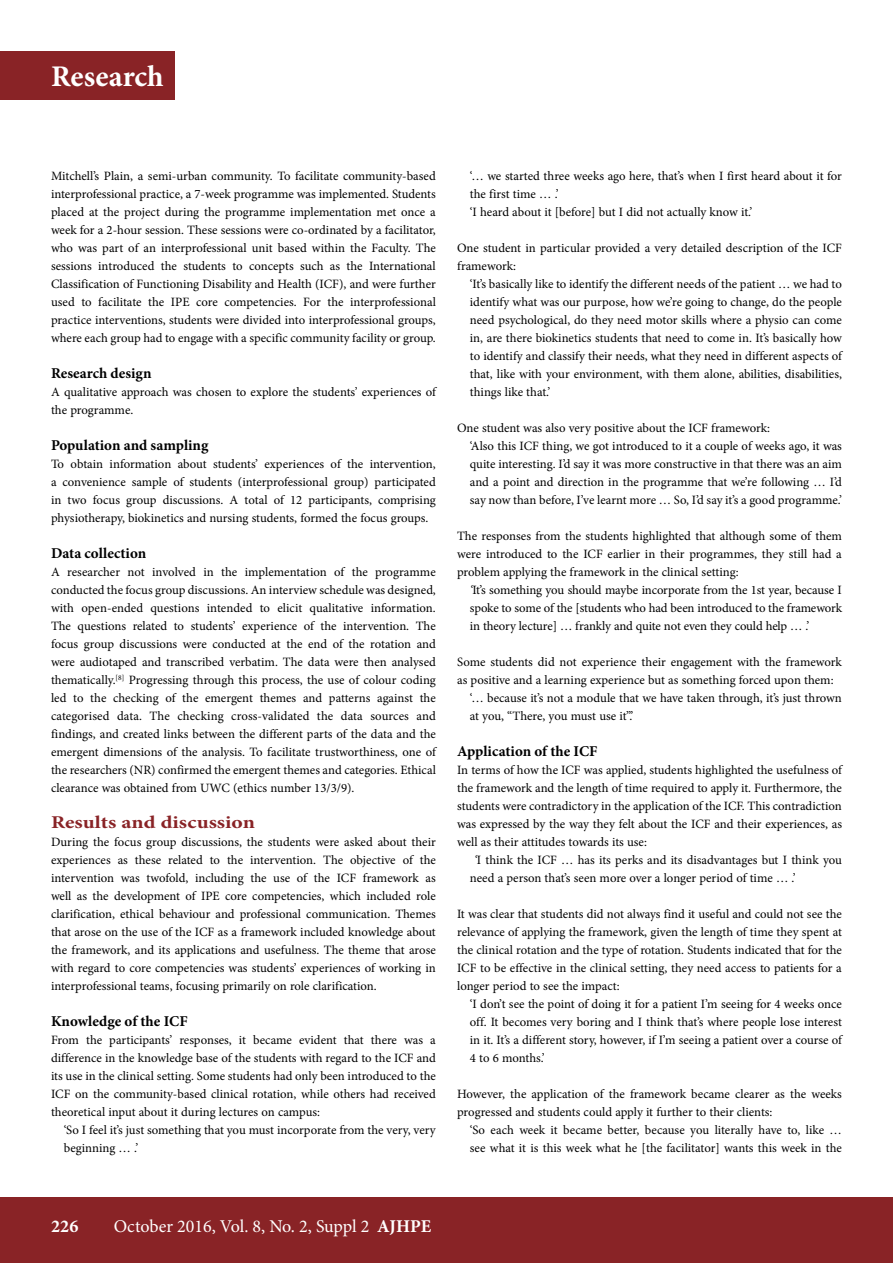
<style>
.page{position:relative;width:893px;height:1263px;background:#fff}
.page>*{position:absolute;margin:0;border:0;box-sizing:border-box;transform-origin:0 0}
.t1{font:700 30px "Minion Pro";color:#fff}
.t2{font:18px "Minion Pro";letter-spacing:-.005em;color:#fff}
.t3{font:700 18px "Minion Pro";color:#892326;scale:1.2 1}
.t4{font:700 18px "Minion Pro";color:#fff}
.t5{font:700 15px "Minion Pro";color:#000}
.t6{font:12.75px/18px "Minion Pro";color:#000;text-align:justify}
.s1{font-style:italic}
.s2{font-weight:700}
</style>
<div class="page">
<div style="left:0;top:1197px;width:893px;height:66px;background:#892326"></div>
<div style="left:0;top:51px;width:174px;height:49px;background:#892326"></div>
<h1 class="t1" style="left:51px;top:56px;width:114px">Research</h1>
<p class="t6" style="left:51px;top:167px;width:386px">Mitchell’s Plain, a semi-urban community. To facilitate community-based interprofessional practice, a 7-week programme was implemented. Students placed at the project during the programme implementation met once a week for a 2-hour session. These sessions were co-ordinated by a facilitator, who was part of an interprofessional unit based within the Faculty. The sessions introduced the students to concepts such as the International Classification of Functioning Disability and Health (ICF), and were further used to facilitate the IPE core competencies. For the interprofessional practice interventions, students were divided into interprofessional groups, where each group had to engage with a specific community facility or group.</p>
<p class="t5" style="left:51px;top:363px;width:102px">Research design</p>
<p class="t6" style="left:51px;top:383px;width:386px">A qualitative approach was chosen to explore the students’ experiences of the programme.</p>
<p class="t5" style="left:51px;top:435px;width:159px">Population and sampling</p>
<p class="t6" style="left:51px;top:455px;width:386px">To obtain information about students’ experiences of the intervention, a convenience sample of students (interprofessional group) participated in two focus group discussions. A total of 12 participants, comprising physiotherapy, biokinetics and nursing students, formed the focus groups.</p>
<p class="t5" style="left:51px;top:543px;width:97px">Data collection</p>
<p class="t6" style="left:51px;top:563px;width:386px">A researcher not involved in the implementation of the programme conducted the focus group discussions. An interview schedule was designed, with open-ended questions intended to elicit qualitative information.<br>The questions related to students’ experience of the intervention. The focus group discussions were conducted at the end of the rotation and were audiotaped and transcribed verbatim. The data were then analysed thematically.<sup>[8]</sup> Progressing through this process, the use of colour coding led to the checking of the emergent themes and patterns against the categorised data. The checking cross-validated the data sources and findings, and created links between the different parts of the data and the emergent dimensions of the analysis. To facilitate trustworthiness, one of the researchers (NR) confirmed the emergent themes and categories. Ethical clearance was obtained from UWC (ethics number 13/3/9).</p>
<h2 class="t3" style="left:51px;top:810px;width:171px">Results and discussion</h2>
<p class="t6" style="left:51px;top:833px;width:386px">During the focus group discussions, the students were asked about their experiences as these related to the intervention. The objective of the intervention was twofold, including the use of the ICF framework as well as the development of IPE core competencies, which included role clarification, ethical behaviour and professional communication. Themes that arose on the use of the ICF as a framework included knowledge about the framework, and its applications and usefulness. The theme that arose with regard to core competencies was students’ experiences of working in interprofessional teams, focusing primarily on role clarification.</p>
<p class="t5" style="left:51px;top:1011px;width:138px">Knowledge of the ICF</p>
<p class="t6" style="left:51px;top:1031px;width:386px">From the participants’ responses, it became evident that there was a difference in the knowledge base of the students with regard to the ICF and its use in the clinical setting. Some students had only been introduced to the ICF on the community-based clinical rotation, while others had received theoretical input about it during lectures on campus:</p>
<p class="t6" style="left:64px;top:1121px;width:373px">‘So I feel it’s just something that you must incorporate from the very, very beginning … .’</p>
<p class="t6" style="left:470px;top:167px;width:374px;text-align:left">‘… we started three weeks ago here, that’s when I first heard about it for the first time … .’<br>‘I heard about it [before] but I did not actually know it.’</p>
<p class="t6" style="left:457px;top:239px;width:386px">One student in particular provided a very detailed description of the ICF framework:</p>
<p class="t6" style="left:470px;top:275px;width:374px">‘It’s basically like to identify the different needs of the patient … we had to identify what was our purpose, how we’re going to change, do the people need psychological, do they need motor skills where a physio can come in, are there biokinetics students that need to come in. It’s basically how to identify and classify their needs, what they need in different aspects of that, like with your environment, with them alone, abilities, disabilities, things like that.’</p>
<p class="t6" style="left:470px;top:419px;width:374px;text-align:left;text-indent:-13px">One student was also very positive about the ICF framework:<br>‘Also this ICF thing, we got introduced to it a couple of weeks ago, it was quite interesting. I’d say it was more constructive in that there was an aim and a point and direction in the programme that we’re following … I’d say now than before, I’ve learnt more … So, I’d say it’s a good programme.’</p>
<p class="t6" style="left:457px;top:527px;width:386px">The responses from the students highlighted that although some of them were introduced to the ICF earlier in their programmes, they still had a problem applying the framework in the clinical setting:</p>
<p class="t6" style="left:470px;top:581px;width:374px"><span class="s1">‘</span>It’s something you should maybe incorporate from the 1st year, because I spoke to some of the [students who had been introduced to the framework in theory lecture] … frankly and quite not even they could help … .’</p>
<p class="t6" style="left:457px;top:653px;width:386px">Some students did not experience their engagement with the framework</p>
<p class="t6" style="left:457px;top:671px;width:378px">as positive and a learning experience but as something forced upon them:</p>
<p class="t6" style="left:470px;top:689px;width:374px">‘… because it’s not a module that we have taken through, it’s just thrown</p>
<p class="t6" style="left:470px;top:707px;width:165px">at you, “There, you must use it”.’</p>
<p class="t5" style="left:457px;top:741px;width:142px">Application of the ICF</p>
<p class="t6" style="left:457px;top:761px;width:386px">In terms of how the ICF was applied, students highlighted the usefulness of the framework and the length of time required to apply it. Furthermore, the students were contradictory in the application of the ICF. This contradiction was expressed by the way they felt about the ICF and their experiences, as well as their attitudes towards its use:</p>
<p class="t6" style="left:470px;top:851px;width:374px;text-indent:4px"><span class="s1">‘</span>I think the ICF … has its perks and its disadvantages but I think you need a person that’s seen more over a longer period of time … .’</p>
<p class="t6" style="left:457px;top:905px;width:386px">It was clear that students did not always find it useful and could not see the relevance of applying the framework, given the length of time they spent at the clinical rotation and the type of rotation. Students indicated that for the ICF to be effective in the clinical setting, they need access to patients for a longer period to see the impact:</p>
<p class="t6" style="left:470px;top:995px;width:374px">‘I don’t see the point of doing it for a patient I’m seeing for 4 weeks once off. It becomes very boring and I think that’s where people lose interest in it. It’s a different story, however, if I’m seeing a patient over a course of 4 to 6 months.’</p>
<p class="t6" style="left:457px;top:1085px;width:386px">However, the application of the framework became clearer as the weeks progressed and students could apply it further to their clients:</p>
<p class="t6" style="left:470px;top:1121px;width:374px">‘So each week it became better, because you literally have to, like … see what it is this week what he [the facilitator] wants this week in the</p>
<h2 class="t4" style="left:51px;top:1213px;width:29px">226</h2>
<h2 class="t2" style="left:114px;top:1214px;width:319px">October 2016, Vol. 8, No. 2, Suppl 2 <span class="s2">AJHPE</span></h2>
</div>
